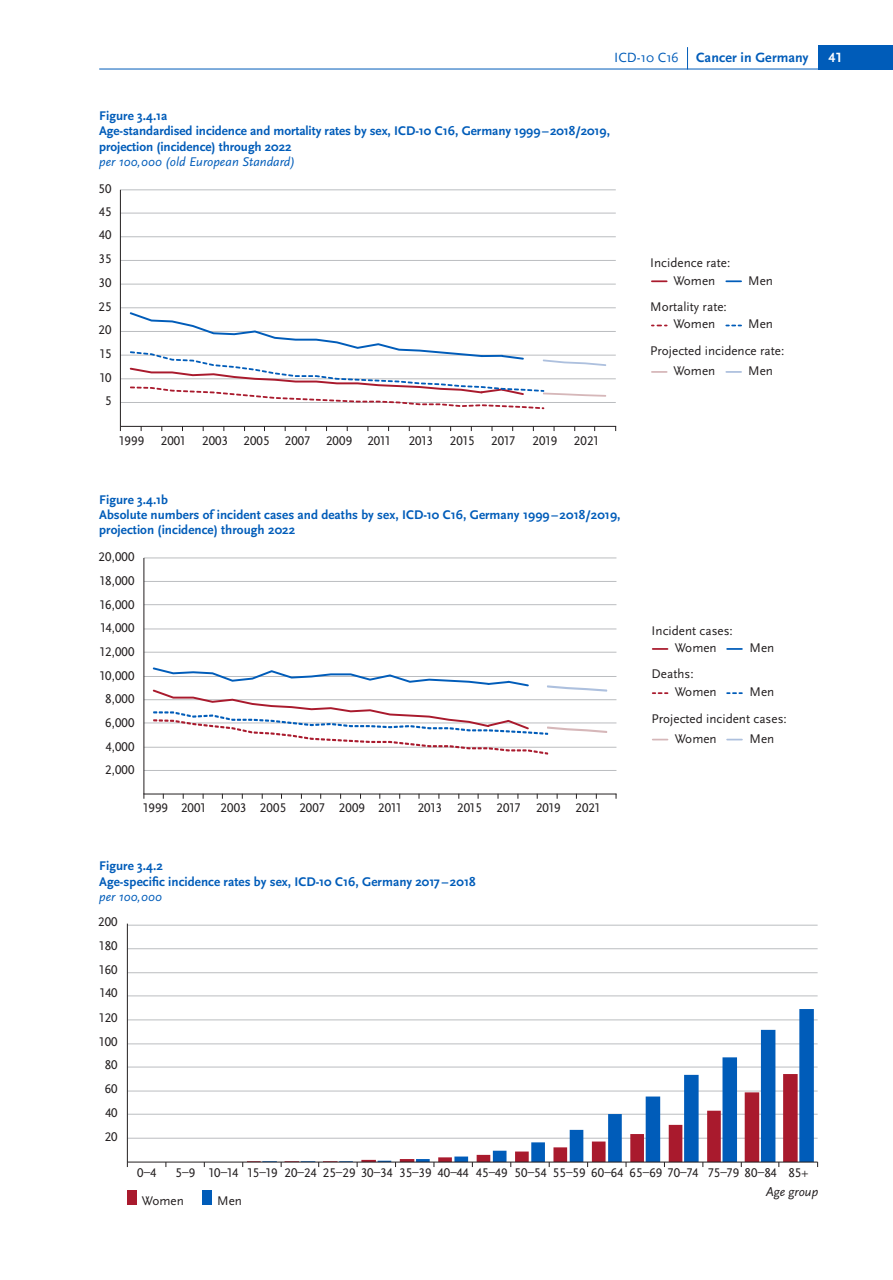
<style>
.page{position:relative;width:893px;height:1280px;background:#fff}
.page>*{position:absolute;margin:0;border:0;box-sizing:border-box;transform-origin:0 0}
.t1{font:700 14px "Scala Sans Pro";letter-spacing:.005em;color:#005cb9}
.t2{font:700 14px "Scala Sans Pro";color:#fff}
.t3{font:13.12px/19.2px "Scala Sans Pro";color:#231f20}
.t4{font:700 13.12px/15.4px "Scala Sans Pro";letter-spacing:.005em;color:#005cb9}
.t5{font:italic 13.12px "Scala Sans Pro";letter-spacing:.005em;color:#005cb9}
.s1{font-weight:400}
.s2{font-style:italic}
</style>
<div class="page">
<div style="left:819px;top:45px;width:74px;height:24px;background:#005cb9"></div>
<hr style="left:99px;top:69px;width:720px;height:1px;background:#005cb9">
<svg style="left:687px;top:47px;width:1px;height:22px"></svg>
<hr style="left:120px;top:402px;width:496px;height:1px;background:#bbbdc0">
<hr style="left:120px;top:378px;width:496px;height:1px;background:#bbbdc0">
<hr style="left:120px;top:355px;width:496px;height:1px;background:#bbbdc0">
<hr style="left:120px;top:331px;width:496px;height:1px;background:#bbbdc0">
<hr style="left:120px;top:307px;width:496px;height:1px;background:#bbbdc0">
<hr style="left:120px;top:284px;width:496px;height:1px;background:#bbbdc0">
<hr style="left:120px;top:260px;width:496px;height:1px;background:#bbbdc0">
<hr style="left:120px;top:236px;width:496px;height:1px;background:#bbbdc0">
<hr style="left:120px;top:213px;width:496px;height:1px;background:#bbbdc0">
<hr style="left:120px;top:189px;width:496px;height:1px;background:#bbbdc0">
<hr style="left:120px;top:190px;width:1px;height:236px;background:#231f20">
<hr style="left:120px;top:426px;width:496px;height:1px;background:#231f20">
<svg style="left:128px;top:312px;width:478px;height:97px"></svg>
<svg style="left:652px;top:280px;width:15px;height:2px"></svg>
<svg style="left:726px;top:280px;width:15px;height:2px"></svg>
<svg style="left:652px;top:325px;width:15px;height:1px"></svg>
<svg style="left:726px;top:325px;width:15px;height:1px"></svg>
<svg style="left:652px;top:371px;width:15px;height:2px"></svg>
<svg style="left:726px;top:371px;width:15px;height:2px"></svg>
<hr style="left:144px;top:770px;width:472px;height:1px;background:#bbbdc0">
<hr style="left:144px;top:747px;width:472px;height:1px;background:#bbbdc0">
<hr style="left:144px;top:722px;width:472px;height:1px;background:#bbbdc0">
<hr style="left:144px;top:699px;width:472px;height:1px;background:#bbbdc0">
<hr style="left:144px;top:676px;width:472px;height:1px;background:#bbbdc0">
<hr style="left:144px;top:652px;width:472px;height:1px;background:#bbbdc0">
<hr style="left:144px;top:628px;width:472px;height:1px;background:#bbbdc0">
<hr style="left:144px;top:604px;width:472px;height:1px;background:#bbbdc0">
<hr style="left:144px;top:581px;width:472px;height:1px;background:#bbbdc0">
<hr style="left:144px;top:557px;width:472px;height:1px;background:#bbbdc0">
<hr style="left:143px;top:558px;width:1px;height:236px;background:#231f20">
<hr style="left:144px;top:793px;width:472px;height:1px;background:#231f20">
<svg style="left:151px;top:667px;width:456px;height:88px"></svg>
<svg style="left:653px;top:648px;width:14px;height:2px"></svg>
<svg style="left:727px;top:648px;width:15px;height:2px"></svg>
<svg style="left:653px;top:692px;width:14px;height:2px"></svg>
<svg style="left:727px;top:692px;width:15px;height:2px"></svg>
<svg style="left:653px;top:739px;width:14px;height:1px"></svg>
<svg style="left:727px;top:739px;width:15px;height:1px"></svg>
<hr style="left:127px;top:1138px;width:691px;height:1px;background:#bbbdc0">
<hr style="left:127px;top:1114px;width:691px;height:1px;background:#bbbdc0">
<hr style="left:127px;top:1090px;width:691px;height:1px;background:#bbbdc0">
<hr style="left:127px;top:1066px;width:691px;height:1px;background:#bbbdc0">
<hr style="left:127px;top:1043px;width:691px;height:1px;background:#bbbdc0">
<hr style="left:127px;top:1019px;width:691px;height:1px;background:#bbbdc0">
<hr style="left:127px;top:995px;width:691px;height:1px;background:#bbbdc0">
<hr style="left:127px;top:972px;width:691px;height:1px;background:#bbbdc0">
<hr style="left:127px;top:948px;width:691px;height:1px;background:#bbbdc0">
<hr style="left:127px;top:925px;width:691px;height:1px;background:#bbbdc0">
<svg style="left:262px;top:1009px;width:552px;height:152px"></svg>
<hr style="left:127px;top:924px;width:1px;height:238px;background:#231f20">
<hr style="left:127px;top:1161px;width:691px;height:1px;background:#231f20">
<div style="left:127px;top:1190px;width:10px;height:15px;background:#a91a2d"></div>
<div style="left:202px;top:1190px;width:10px;height:15px;background:#005cb9"></div>
<p class="t1" style="left:614px;top:49px;width:196px"><span class="s1">ICD-10 C16</span> Cancer in Germany</p>
<p class="t2" style="left:828px;top:49px;width:16px">41</p>
<p class="t4" style="left:99px;top:108px;width:512px">Figure 3.4.1a<br>Age-standardised incidence and mortality rates by sex, ICD-10 C16, Germany 1999–2018/2019, projection (incidence) through 2022</p>
<p class="t5" style="left:99px;top:153px;width:197px">per 100,000 (old European Standard)</p>
<p class="t3" style="left:99px;top:179px;width:15px">50</p>
<p class="t3" style="left:99px;top:202px;width:14px">45</p>
<p class="t3" style="left:99px;top:226px;width:14px">40</p>
<p class="t3" style="left:99px;top:249px;width:14px">35</p>
<p class="t3" style="left:99px;top:273px;width:14px">30</p>
<p class="t3" style="left:99px;top:297px;width:15px">25</p>
<p class="t3" style="left:99px;top:320px;width:15px">20</p>
<p class="t3" style="left:100px;top:344px;width:13px">15</p>
<p class="t3" style="left:100px;top:368px;width:13px">10</p>
<p class="t3" style="left:105px;top:391px;width:8px">5</p>
<p class="t3" style="left:119px;top:431px;width:26px">1999</p>
<p class="t3" style="left:161px;top:431px;width:26px">2001</p>
<p class="t3" style="left:202px;top:431px;width:190px">2003 2005 2007 2009 2011</p>
<p class="t3" style="left:409px;top:431px;width:26px">2013</p>
<p class="t3" style="left:450px;top:431px;width:26px">2015</p>
<p class="t3" style="left:491px;top:431px;width:26px">2017</p>
<p class="t3" style="left:533px;top:431px;width:26px">2019</p>
<p class="t3" style="left:574px;top:431px;width:26px">2021</p>
<p class="t4" style="left:99px;top:492px;width:523px">Figure 3.4.1b<br>Absolute numbers of incident cases and deaths by sex, ICD-10 C16, Germany 1999– 2018/2019, projection (incidence) through 2022</p>
<p class="t3" style="left:99px;top:547px;width:38px">20,000</p>
<p class="t3" style="left:100px;top:571px;width:36px">18,000</p>
<p class="t3" style="left:100px;top:595px;width:36px">16,000</p>
<p class="t3" style="left:101px;top:618px;width:36px">14,000</p>
<p class="t3" style="left:100px;top:642px;width:36px">12,000</p>
<p class="t3" style="left:100px;top:666px;width:36px">10,000</p>
<p class="t3" style="left:105px;top:689px;width:31px">8,000</p>
<p class="t3" style="left:105px;top:713px;width:31px">6,000</p>
<p class="t3" style="left:106px;top:737px;width:30px">4,000</p>
<p class="t3" style="left:105px;top:760px;width:31px">2,000</p>
<p class="t3" style="left:143px;top:798px;width:458px">1999 2001 2003 2005 2007 2009 2011 2013 2015 2017 2019 2021</p>
<p class="t4" style="left:99px;top:858px;width:378px">Figure 3.4.2<br>Age-specific incidence rates by sex, ICD-10 C16, Germany 2017 – 2018</p>
<p class="t5" style="left:99px;top:888px;width:64px">per 100,000</p>
<p class="t3" style="left:98px;top:912px;width:21px">200</p>
<p class="t3" style="left:100px;top:936px;width:20px">180</p>
<p class="t3" style="left:100px;top:960px;width:20px">160</p>
<p class="t3" style="left:100px;top:983px;width:19px">140</p>
<p class="t3" style="left:100px;top:1008px;width:20px">120</p>
<p class="t3" style="left:100px;top:1032px;width:20px">100</p>
<p class="t3" style="left:105px;top:1055px;width:15px">80</p>
<p class="t3" style="left:105px;top:1079px;width:15px">60</p>
<p class="t3" style="left:105px;top:1103px;width:14px">40</p>
<p class="t3" style="left:105px;top:1127px;width:15px">20</p>
<p class="t3" style="left:650px;top:253px;width:82px">Incidence rate:</p>
<p class="t3" style="left:673px;top:271px;width:43px">Women</p>
<p class="t3" style="left:748px;top:271px;width:26px">Men</p>
<p class="t3" style="left:650px;top:297px;width:78px">Mortality rate:</p>
<p class="t3" style="left:650px;top:341px;width:136px">Projected incidence rate:</p>
<p class="t3" style="left:673px;top:314px;width:43px">Women</p>
<p class="t3" style="left:748px;top:314px;width:26px">Men</p>
<p class="t3" style="left:673px;top:362px;width:43px">Women</p>
<p class="t3" style="left:748px;top:362px;width:26px">Men</p>
<p class="t3" style="left:652px;top:621px;width:83px">Incident cases:</p>
<p class="t3" style="left:675px;top:639px;width:43px">Women</p>
<p class="t3" style="left:750px;top:639px;width:26px">Men</p>
<p class="t3" style="left:652px;top:665px;width:44px">Deaths:</p>
<p class="t3" style="left:652px;top:709px;width:137px">Projected incident cases:</p>
<p class="t3" style="left:675px;top:682px;width:43px">Women</p>
<p class="t3" style="left:750px;top:682px;width:26px">Men</p>
<p class="t3" style="left:675px;top:729px;width:43px">Women</p>
<p class="t3" style="left:750px;top:729px;width:26px">Men</p>
<p class="t3" style="left:137px;top:1163px;width:21px">0–4</p>
<p class="t3" style="left:766px;top:1163px;width:54px;text-indent:-590px">5–9 10–14 15–19 20–24 25–29 30–34 35–39 40–44 45–49 50–54 55–59 60–64 65–69 70–74 75–79 80–84 85+<br><span class="s2">Age group</span></p>
<p class="t3" style="left:142px;top:1191px;width:44px">Women</p>
<p class="t3" style="left:217px;top:1191px;width:26px">Men</p>
</div>
